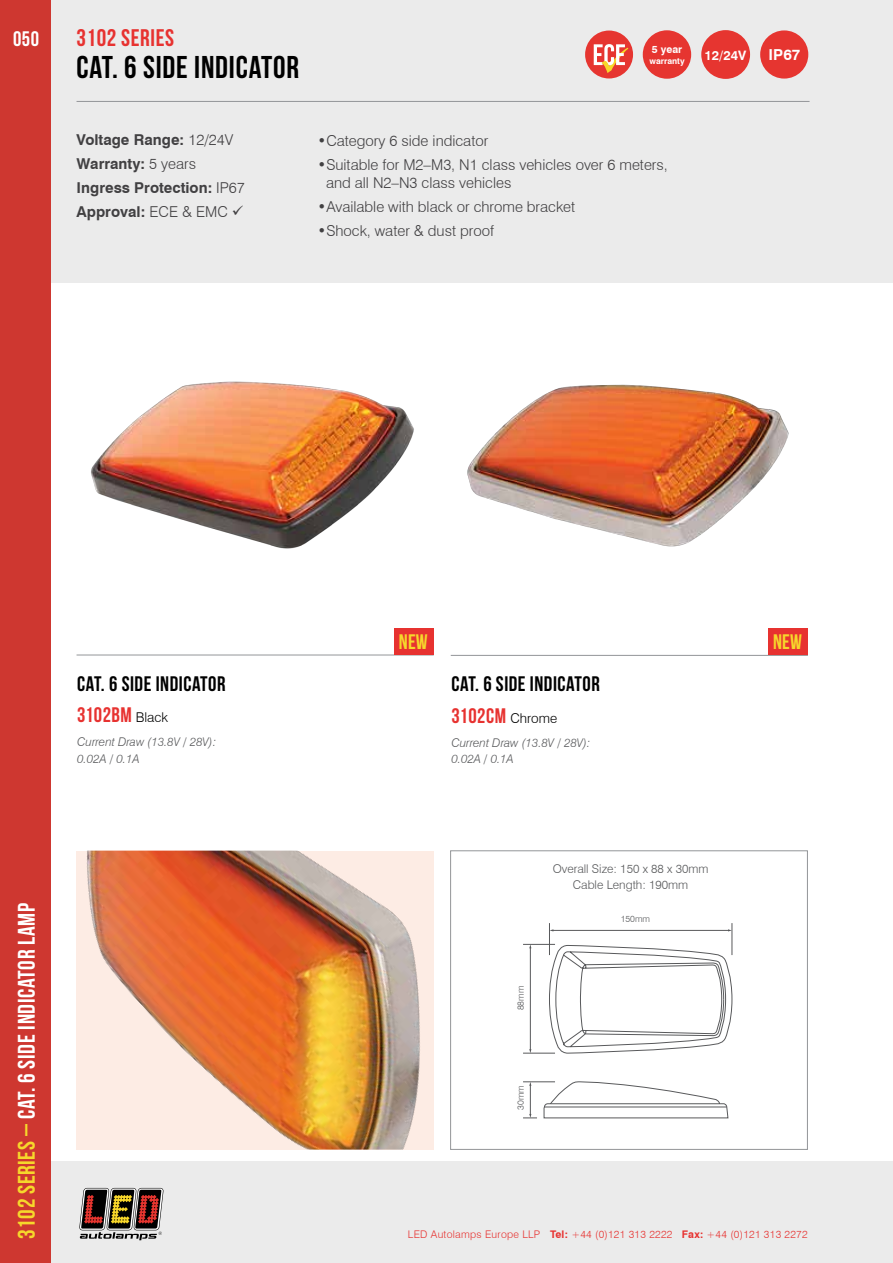
<style>
.page{position:relative;width:893px;height:1263px;background:#fff}
.page>*{position:absolute;margin:0;border:0;box-sizing:border-box;transform-origin:0 0}
.t1{font:31.5px "Bebas Neue";letter-spacing:.025em;color:#000}
.t2{font:24px "Bebas Neue";letter-spacing:.025em;color:#fff}
.t3{font:24px "Bebas Neue";letter-spacing:.025em;color:#e73230}
.t4{font:21px/31.5px "Bebas Neue";letter-spacing:.025em;color:#000}
.t5{font:21px "Bebas Neue";letter-spacing:.005em;color:#f6d72b}
.t6{font:21px "Bebas Neue";color:#fff}
.t7{font:700 15.15px "Swiss 721 BT";color:#fff}
.t8{font:300 15px/18px "Swiss 721 BT";color:#414042}
.t9{font:700 15px/24px "Swiss 721 BT";color:#414042}
.t10{font:700 13.05px "Swiss 721 BT";color:#fff}
.t11{font:italic 300 12px/16.5px "Swiss 721 BT";color:#58595b}
.t12{font:300 12px/16.5px "Swiss 721 BT";color:#58595b;text-align:center}
.t13{font:300 10.5px "Swiss 721 BT";letter-spacing:.025em;color:#e73230}
.t14{font:700 10.5px "Swiss 721 BT";color:#fff}
.t15{font:300 9px "Swiss 721 BT";color:#58595b}
.t16{font:700 8.55px "Swiss 721 BT";color:#fff}
.s1{font-weight:300}
.s2{color:#e73230}
.s3{font-family:"Swiss 721 BT";font-weight:300;font-size:13.5px}
.s4{color:#f6d72b}
.s5{font-weight:700}
</style>
<div class="page">
<div style="left:51px;top:1161px;width:842px;height:102px;background:#ebebeb"></div>
<div style="left:50px;top:0;width:843px;height:282px;background:#ebebeb"></div>
<div style="left:0;top:0;width:51px;height:1263px;background:#ce3730"></div>
<svg style="left:79px;top:1188px;width:84px;height:52px"></svg>
<hr style="left:77px;top:101px;width:732px;height:1px;background:#939598">
<div style="left:585px;top:31px;width:48px;height:47px;background:#e63530;border-radius:50%"></div>
<svg style="left:594px;top:44px;width:34px;height:29px"></svg>
<div style="left:643px;top:30px;width:48px;height:49px;background:#e63530;border-radius:50%"></div>
<div style="left:701px;top:30px;width:49px;height:49px;background:#e63530;border-radius:50%"></div>
<div style="left:760px;top:30px;width:48px;height:49px;background:#e63530;border-radius:50%"></div>
<hr style="left:451px;top:655px;width:357px;height:1px;background:#939598">
<hr style="left:77px;top:655px;width:357px;height:1px;background:#939598">
<div style="left:450px;top:850px;width:358px;height:299px;border:1px solid #939598"></div>
<img style="left:91px;top:381px;width:323px;height:168px">
<img style="left:467px;top:384px;width:322px;height:163px">
<img style="left:77px;top:850px;width:357px;height:299px">
<div style="left:394px;top:628px;width:40px;height:27px;background:#e73230"></div>
<div style="left:768px;top:629px;width:40px;height:26px;background:#e73230"></div>
<svg style="left:543px;top:923px;width:190px;height:195px"></svg>
<hr style="left:523px;top:1053px;width:32px;height:1px;background:#58595b">
<hr style="left:523px;top:944px;width:32px;height:1px;background:#58595b">
<hr style="left:530px;top:947px;width:1px;height:103px;background:#58595b">
<hr style="left:523px;top:1081px;width:32px;height:1px;background:#58595b">
<hr style="left:530px;top:1085px;width:1px;height:30px;background:#58595b">
<svg style="left:523px;top:1114px;width:14px;height:5px"></svg>
<h3 class="t6" style="left:13px;top:27px;width:27px">050</h3>
<h2 class="t3" style="left:77px;top:25px;width:99px">3102 SERIES</h2>
<h1 class="t1" style="left:77px;top:50px;width:224px">CAT. 6 SIDE INDICATOR</h1>
<p class="t14" style="left:652px;top:43px;width:32px">5 year</p>
<p class="t16" style="left:649px;top:55px;width:37px">warranty</p>
<p class="t10" style="left:704px;top:47px;width:43px">12/24V</p>
<p class="t7" style="left:769px;top:46px;width:33px">IP67</p>
<p class="t9" style="left:77px;top:127px;width:170px">Voltage Range: <span class="s1">12/24V<br></span>Warranty: <span class="s1">5 years<br></span>Ingress Protection: <span class="s1">IP67<br></span>Approval: <span class="s1">ECE &amp; EMC</span> ✓</p>
<p class="t8" style="left:317px;top:132px;width:172px">•Category 6 side indicator</p>
<p class="t8" style="left:326px;top:156px;width:343px;text-indent:-9px">•Suitable for M2–M3, N1 class vehicles over 6 meters, and all N2–N3 class vehicles</p>
<p class="t8" style="left:317px;top:198px;width:259px">•Available with black or chrome bracket</p>
<p class="t8" style="left:317px;top:222px;width:178px">•Shock, water &amp; dust proof</p>
<h3 class="t4" style="left:77px;top:667px;width:150px">CAT. 6 SIDE INDICATOR<br><span class="s2">3102BM</span> <span class="s3">Black</span></h3>
<p class="t11" style="left:77px;top:734px;width:140px">Current Draw (13.8V / 28V):<br>0.02A / 0.1A</p>
<h2 class="t2" style="left:13px;top:1239px;width:337px;rotate:-90deg"><span class="s4">3102 SERIES –</span> CAT. 6 SIDE INDICATOR LAMP</h2>
<h3 class="t5" style="left:399px;top:630px;width:30px">NEW</h3>
<h3 class="t5" style="left:773px;top:630px;width:30px">NEW</h3>
<h3 class="t4" style="left:451px;top:668px;width:150px">CAT. 6 SIDE INDICATOR<br><span class="s2">3102CM</span> <span class="s3">Chrome</span></h3>
<p class="t11" style="left:451px;top:734px;width:140px">Current Draw (13.8V / 28V):<br>0.02A / 0.1A</p>
<p class="t12" style="left:553px;top:860px;width:157px">Overall Size: 150 x 88 x 30mm<br>Cable Length: 190mm</p>
<p class="t15" style="left:515px;top:1010px;width:26px;rotate:-90deg">88mm</p>
<p class="t15" style="left:515px;top:1110px;width:26px;rotate:-90deg">30mm</p>
<p class="t15" style="left:621px;top:914px;width:31px">150mm</p>
<p class="t13" style="left:408px;top:1228px;width:401px">LED Autolamps Europe LLP <span class="s5">Tel:</span> +44 (0)121 313 2222 <span class="s5">Fax:</span> +44 (0)121 313 2272</p>
</div>
